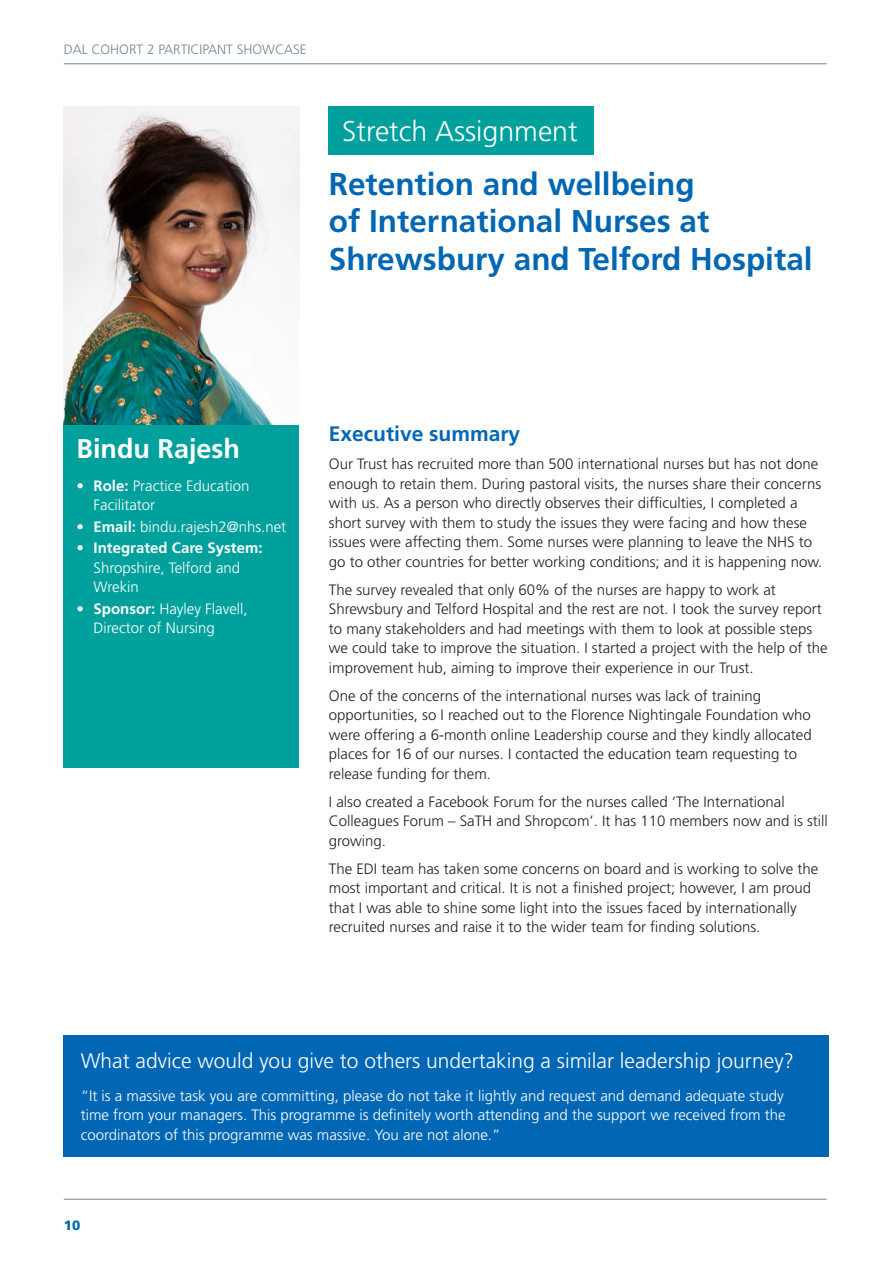
<style>
.page{position:relative;width:893px;height:1263px;background:#fff}
.page>*{position:absolute;margin:0;border:0;box-sizing:border-box;transform-origin:0 0}
.B_Heading{font:700 31.5px/37.5px "Frutiger LT Std";color:#0167b4}
.B_Heading-2{font:300 28.5px "Frutiger LT Std";color:#fff}
.Name{font:700 27px "Frutiger LT Std";color:#fff}
.Body_Text{font:300 21px "Frutiger LT Std";color:#fff}
.B_Heading-3{font:700 21px "Frutiger LT Std";color:#0167b4}
.Body_Text-2{font:300 15px/19.5px "Frutiger LT Std";color:#231f20}
.Body_Text-3{font:300 15px/19.5px "Frutiger LT Std";color:#fff}
.t1{font:300 13.5px "Frutiger LT Std";color:#748593}
.t2{font:900 13.5px "Frutiger LT Std";color:#0167b4}
.s1{font-weight:700}
</style>
<div class="page">
<hr style="left:64px;top:1199px;width:763px;height:1px;background:#748593">
<hr style="left:64px;top:63px;width:763px;height:1px;background:#748593">
<img style="left:64px;top:106px;width:235px;height:319px">
<div style="left:64px;top:425px;width:235px;height:342px;background:#00a19c"></div>
<div style="left:64px;top:1036px;width:765px;height:121px;background:#0167b4"></div>
<div style="left:329px;top:106px;width:265px;height:49px;background:#00a19c"></div>
<p class="t1" style="left:64px;top:41px;width:244px">DAL COHORT 2 PARTICIPANT SHOWCASE</p>
<p class="B_Heading-2" style="left:342px;top:115px;width:237px">Stretch Assignment</p>
<p class="B_Heading" style="left:329px;top:165px;width:485px">Retention and wellbeing<br>of International Nurses at<br>Shrewsbury and Telford Hospital</p>
<p class="Name" style="left:77px;top:433px;width:165px">Bindu Rajesh</p>
<p class="Body_Text-3" style="left:94px;top:476px;width:157px;text-indent:-17px">• <span class="s1">Role:</span> Practice Education<br>Facilitator</p>
<p class="Body_Text-3" style="left:77px;top:517px;width:211px">• <span class="s1">Email:</span> bindu.rajesh2@nhs.net</p>
<p class="Body_Text-3" style="left:94px;top:539px;width:170px;text-indent:-17px">• <span class="s1">Integrated Care System:<br></span>Shropshire, Telford and<br>Wrekin</p>
<p class="Body_Text-3" style="left:94px;top:599px;width:156px;text-indent:-17px">• <span class="s1">Sponsor:</span> Hayley Flavell,<br>Director of Nursing</p>
<p class="B_Heading-3" style="left:329px;top:421px;width:193px">Executive summary</p>
<p class="Body_Text-2" style="left:329px;top:454px;width:495px">Our Trust has recruited more than 500 international nurses but has not done enough to retain them. During pastoral visits, the nurses share their concerns with us. As a person who directly observes their difficulties, I completed a short survey with them to study the issues they were facing and how these issues were affecting them. Some nurses were planning to leave the NHS to go to other countries for better working conditions; and it is happening now.</p>
<p class="Body_Text-2" style="left:329px;top:580px;width:500px">The survey revealed that only 60% of the nurses are happy to work at Shrewsbury and Telford Hospital and the rest are not. I took the survey report to many stakeholders and had meetings with them to look at possible steps we could take to improve the situation. I started a project with the help of the improvement hub, aiming to improve their experience in our Trust.</p>
<p class="Body_Text-2" style="left:329px;top:686px;width:484px">One of the concerns of the international nurses was lack of training opportunities, so I reached out to the Florence Nightingale Foundation who were offering a 6-month online Leadership course and they kindly allocated places for 16 of our nurses. I contacted the education team requesting to release funding for them.</p>
<p class="Body_Text-2" style="left:329px;top:792px;width:501px">I also created a Facebook Forum for the nurses called ‘The International<br>Colleagues Forum – SaTH and Shropcom’. It has 110 members now and is still growing.</p>
<p class="Body_Text-2" style="left:329px;top:859px;width:491px">The EDI team has taken some concerns on board and is working to solve the most important and critical. It is not a finished project; however, I am proud that I was able to shine some light into the issues faced by internationally recruited nurses and raise it to the wider team for finding solutions.</p>
<p class="Body_Text" style="left:81px;top:1049px;width:715px">What advice would you give to others undertaking a similar leadership journey?</p>
<p class="Body_Text-3" style="left:81px;top:1086px;width:706px">“It is a massive task you are committing, please do not take it lightly and request and demand adequate study time from your managers. This programme is definitely worth attending and the support we received from the coordinators of this programme was massive. You are not alone.”</p>
<p class="t2" style="left:64px;top:1216px;width:18px">10</p>
</div>
